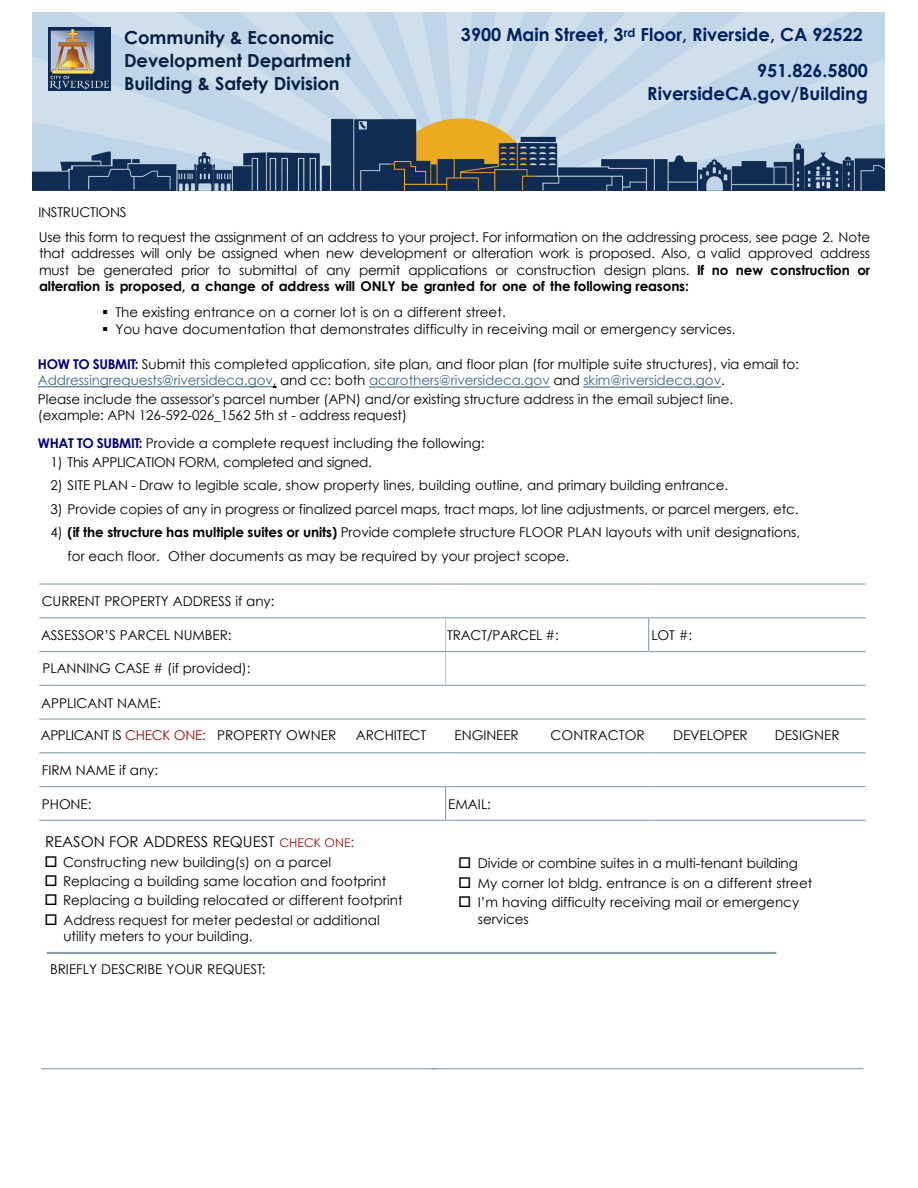
<style>
.page{position:relative;width:918px;height:1188px;background:#fff}
.page>*{position:absolute;margin:0;border:0;box-sizing:border-box;transform-origin:0 0}
.t1{font:700 18px/35.8px "Century Gothic";color:#002060;text-align:right}
.t2{font:700 18px/23.4px "Century Gothic";color:#062041}
.Body_Text{font:15px "Century Gothic";letter-spacing:-.005em;color:#000}
.Body_Text-2{font:13.5px/16.2px "Century Gothic";letter-spacing:-.005em;color:#000}
.Table_Text_10_pt{font:13.5px/16.2px "Century Gothic";color:#000}
.Body_Text-3{font:13.5px "Century Gothic";letter-spacing:-.025em;color:#000}
.s1{font-weight:700}
.s2{font-weight:700;color:#000080}
.s3{color:#3d6887}
.s4{color:#980b0c}
.s5{font-size:12px;color:#980b0c}
.s6{font-size:13.5px;color:#980b0c}
</style>
<div class="page">
<hr style="left:39px;top:583px;width:407px;height:2px;background:#8b9faa">
<svg style="left:446px;top:583px;width:6px;height:2px"></svg>
<hr style="left:452px;top:583px;width:197px;height:2px;background:#8b9faa">
<hr style="left:649px;top:583px;width:217px;height:2px;background:#8b9faa">
<hr style="left:39px;top:617px;width:407px;height:1px;background:#8b9faa">
<hr style="left:452px;top:617px;width:197px;height:1px;background:#8b9faa">
<hr style="left:649px;top:617px;width:217px;height:1px;background:#8b9faa">
<hr style="left:648px;top:618px;width:1px;height:33px;background:#8b9faa">
<hr style="left:39px;top:651px;width:407px;height:1px;background:#8b9faa">
<hr style="left:452px;top:651px;width:197px;height:1px;background:#8b9faa">
<hr style="left:649px;top:651px;width:217px;height:1px;background:#8b9faa">
<hr style="left:39px;top:685px;width:407px;height:1px;background:#8b9faa">
<hr style="left:452px;top:685px;width:197px;height:1px;background:#8b9faa">
<hr style="left:649px;top:685px;width:217px;height:1px;background:#8b9faa">
<hr style="left:39px;top:718px;width:407px;height:2px;background:#8b9faa">
<svg style="left:446px;top:718px;width:6px;height:2px"></svg>
<hr style="left:452px;top:718px;width:197px;height:2px;background:#8b9faa">
<hr style="left:649px;top:718px;width:217px;height:2px;background:#8b9faa">
<hr style="left:39px;top:752px;width:407px;height:1px;background:#8b9faa">
<hr style="left:452px;top:752px;width:197px;height:1px;background:#8b9faa">
<hr style="left:649px;top:752px;width:217px;height:1px;background:#8b9faa">
<hr style="left:39px;top:786px;width:407px;height:1px;background:#8b9faa">
<hr style="left:445px;top:787px;width:1px;height:33px;background:#8b9faa">
<hr style="left:452px;top:786px;width:197px;height:1px;background:#8b9faa">
<hr style="left:649px;top:786px;width:217px;height:1px;background:#8b9faa">
<hr style="left:39px;top:820px;width:407px;height:1px;background:#8b9faa">
<hr style="left:452px;top:820px;width:197px;height:1px;background:#8b9faa">
<hr style="left:649px;top:820px;width:217px;height:1px;background:#8b9faa">
<hr style="left:445px;top:618px;width:1px;height:33px;background:#beccd3">
<hr style="left:445px;top:652px;width:1px;height:33px;background:#beccd3">
<hr style="left:47px;top:952px;width:729px;height:2px;background:#8b9faa">
<hr style="left:41px;top:1068px;width:822px;height:2px;background:#8b9faa">
<img style="left:32px;top:13px;width:853px;height:177px">
<img style="left:113px;top:22px;width:293px;height:90px">
<img style="left:406px;top:18px;width:468px;height:105px">
<img style="left:48px;top:28px;width:63px;height:63px">
<hr style="left:38px;top:386px;width:235px;height:1px;background:#3d6887">
<hr style="left:369px;top:387px;width:181px;height:1px;background:#3d6887">
<hr style="left:583px;top:387px;width:138px;height:1px;background:#3d6887">
<h1 class="t2" style="left:124px;top:25px;width:228px">Community &amp; Economic<br>Development Department<br>Building &amp; Safety Division</h1>
<h1 class="t1" style="left:461px;top:16px;width:408px">3900 Main Street, 3<sup>rd</sup> Floor, Riverside, CA 92522<br>951.826.5800</h1>
<h1 class="t1" style="left:647px;top:75px;width:222px">RiversideCA.gov/Building</h1>
<p class="Body_Text-2" style="left:38px;top:200px;width:833px;line-height:24.6px">INSTRUCTIONS<br>Use this form to request the assignment of an address to your project. For information on the addressing process, see page 2. Note</p>
<p class="Body_Text-2" style="left:39px;top:245px;width:833px;text-align:justify">that addresses will only be assigned when new development or alteration work is proposed. Also, a valid approved address must be generated prior to submittal of any permit applications or construction design plans. <span class="s1">If no new construction or alteration is proposed, a change of address will ONLY be granted for one of the following reasons:</span></p>
<p class="Body_Text-2" style="left:115px;top:304px;width:622px">The existing entrance on a corner lot is on a different street.<br>You have documentation that demonstrates difficulty in receiving mail or emergency services.</p>
<p class="Body_Text-2" style="left:38px;top:355px;width:763px"><span class="s2">HOW TO SUBMIT:</span> Submit this completed application, site plan, and floor plan (for multiple suite structures), via email to:<br><span class="s3">Addressingrequests@riversideca.gov</span>, and cc: both <span class="s3">acarothers@riversideca.gov</span> and <span class="s3">skim@riversideca.gov</span>.</p>
<p class="Body_Text-2" style="left:38px;top:391px;width:697px">Please include the assessor's parcel number (APN) and/or existing structure address in the email subject line. (example: APN 126-592-026_1562 5th st - address request)</p>
<p class="Body_Text-2" style="left:38px;top:435px;width:448px"><span class="s2">WHAT TO SUBMIT:</span> Provide a complete request including the following:</p>
<p class="Body_Text-3" style="left:51px;top:453px;width:323px">1) This APPLICATION FORM, completed and signed.</p>
<p class="Body_Text-2" style="left:51px;top:477px;width:679px">2) SITE PLAN - Draw to legible scale, show property lines, building outline, and primary building entrance.</p>
<p class="Body_Text-2" style="left:51px;top:501px;width:749px">3) Provide copies of any in progress or finalized parcel maps, tract maps, lot line adjustments, or parcel mergers, etc.</p>
<p class="Body_Text-2" style="left:68px;top:520px;width:734px;line-height:23.4px;text-indent:-17px">4) <span class="s1">(if</span> <span class="s1">the structure has multiple suites or units</span><span class="s1">)</span> Provide complete structure FLOOR PLAN layouts with unit designations, for each floor. Other documents as may be required by your project scope.</p>
<p class="Table_Text_10_pt" style="left:42px;top:593px;width:234px">CURRENT PROPERTY ADDRESS if any:</p>
<p class="Table_Text_10_pt" style="left:41px;top:627px;width:192px">ASSESSOR’S PARCEL NUMBER:</p>
<p class="Table_Text_10_pt" style="left:447px;top:627px;width:113px">TRACT/PARCEL #:</p>
<p class="Table_Text_10_pt" style="left:651px;top:627px;width:42px">LOT #:</p>
<p class="Table_Text_10_pt" style="left:43px;top:660px;width:210px">PLANNING CASE # (if provided):</p>
<p class="Table_Text_10_pt" style="left:41px;top:695px;width:121px">APPLICANT NAME:</p>
<p class="Table_Text_10_pt" style="left:41px;top:727px;width:297px">APPLICANT IS <span class="s4">CHECK ONE:</span> PROPERTY OWNER</p>
<p class="Table_Text_10_pt" style="left:356px;top:727px;width:72px">ARCHITECT</p>
<p class="Table_Text_10_pt" style="left:455px;top:727px;width:66px">ENGINEER</p>
<p class="Table_Text_10_pt" style="left:550px;top:727px;width:96px">CONTRACTOR</p>
<p class="Table_Text_10_pt" style="left:673px;top:727px;width:76px">DEVELOPER</p>
<p class="Table_Text_10_pt" style="left:775px;top:727px;width:66px">DESIGNER</p>
<p class="Table_Text_10_pt" style="left:42px;top:762px;width:118px">FIRM NAME if any:</p>
<p class="Table_Text_10_pt" style="left:42px;top:796px;width:51px">PHONE:</p>
<p class="Table_Text_10_pt" style="left:448px;top:796px;width:44px">EMAIL:</p>
<p class="Body_Text" style="left:45px;top:831px;width:311px">REASON FOR ADDRESS REQUEST <span class="s5">CHECK ONE</span><span class="s6">:</span></p>
<p class="Table_Text_10_pt" style="left:45px;top:854px;width:288px">□ Constructing new building(s) on a parcel</p>
<p class="Table_Text_10_pt" style="left:45px;top:873px;width:343px">□ Replacing a building same location and footprint</p>
<p class="Table_Text_10_pt" style="left:45px;top:892px;width:360px">□ Replacing a building relocated or different footprint</p>
<p class="Table_Text_10_pt" style="left:63px;top:911px;width:318px;text-indent:-19px">□ Address request for meter pedestal or additional utility meters to your building.</p>
<p class="Body_Text-2" style="left:458px;top:855px;width:341px">□ Divide or combine suites in a multi-tenant building</p>
<p class="Body_Text-2" style="left:458px;top:875px;width:356px">□ My corner lot bldg. entrance is on a different street</p>
<p class="Body_Text-2" style="left:478px;top:894px;width:323px;text-indent:-20px">□ I’m having difficulty receiving mail or emergency services</p>
<p class="Body_Text-2" style="left:50px;top:961px;width:217px">BRIEFLY DESCRIBE YOUR REQUEST:</p>
</div>
